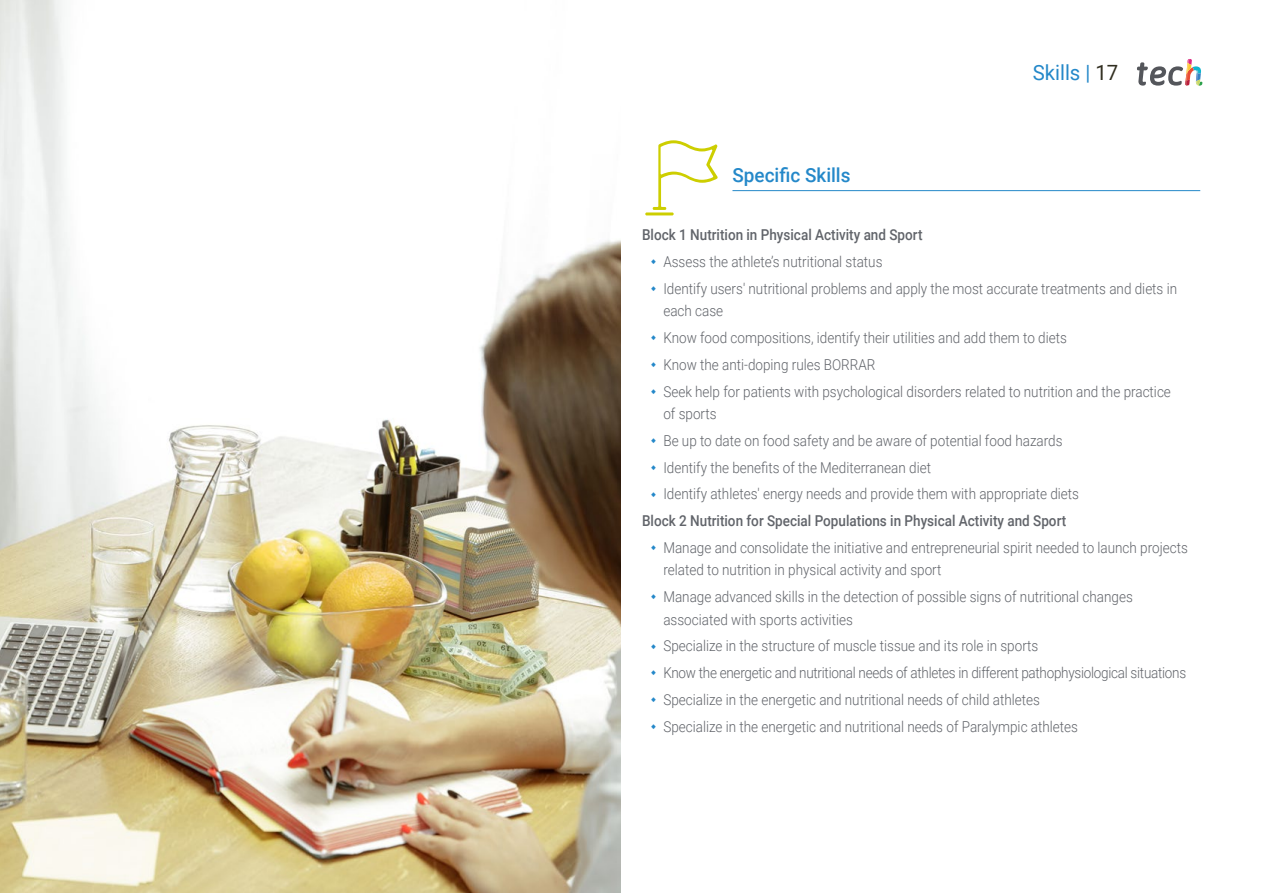
<style>
.page{position:relative;width:1263px;height:893px;background:#fff}
.page>*{position:absolute;margin:0;border:0;box-sizing:border-box;transform-origin:0 0}
.t1{font:21px "Roboto";color:#2488c9}
.t2{font:500 19.5px "Roboto";color:#2488c9}
.t3{font:300 15px/26.7px "Roboto";color:#61646a;scale:.9 1}
.t4{font:500 15px "Roboto";color:#61646a;scale:.9 1}
.s1{color:#312e20}
</style>
<div class="page">
<img style="left:0;top:0;width:621px;height:893px">
<hr style="left:732px;top:190px;width:468px;height:1px;background:#2488c9">
<hr style="left:645px;top:212px;width:29px;height:3px;background:#cdce00">
<svg style="left:653px;top:140px;width:65px;height:70px"></svg>
<svg style="left:1137px;top:59px;width:65px;height:27px"></svg>
<h2 class="t2" style="left:732px;top:162px;width:120px">Specific Skills</h2>
<h1 class="t1" style="left:1033px;top:57px;width:87px">Skills | <span class="s1">17</span></h1>
<p class="t4" style="left:642px;top:224px;width:313px">Block 1 Nutrition in Physical Activity and Sport</p>
<p class="t3" style="left:663px;top:248px;width:572px">Assess the athlete’s nutritional status<br>Identify users' nutritional problems and apply the most accurate treatments and diets in</p>
<p class="t3" style="left:663px;top:297px;width:565px">each case<br>Know food compositions, identify their utilities and add them to diets<br>Know the anti-doping rules BORRAR<br>Seek help for patients with psychological disorders related to nutrition and the practice</p>
<p class="t3" style="left:663px;top:400px;width:463px">of sports<br>Be up to date on food safety and be aware of potential food hazards Identify the benefits of the Mediterranean diet<br>Identify athletes' energy needs and provide them with appropriate diets</p>
<p class="t4" style="left:642px;top:510px;width:473px">Block 2 Nutrition for Special Populations in Physical Activity and Sport</p>
<p class="t3" style="left:663px;top:536px;width:584px;line-height:22.5px">Manage and consolidate the initiative and entrepreneurial spirit needed to launch projects related to nutrition in physical activity and sport</p>
<p class="t3" style="left:663px;top:585px;width:523px;line-height:22.5px">Manage advanced skills in the detection of possible signs of nutritional changes associated with sports activities</p>
<p class="t3" style="left:663px;top:632px;width:582px">Specialize in the structure of muscle tissue and its role in sports<br>Know the energetic and nutritional needs of athletes in different pathophysiological situations Specialize in the energetic and nutritional needs of child athletes<br>Specialize in the energetic and nutritional needs of Paralympic athletes</p>
</div>
